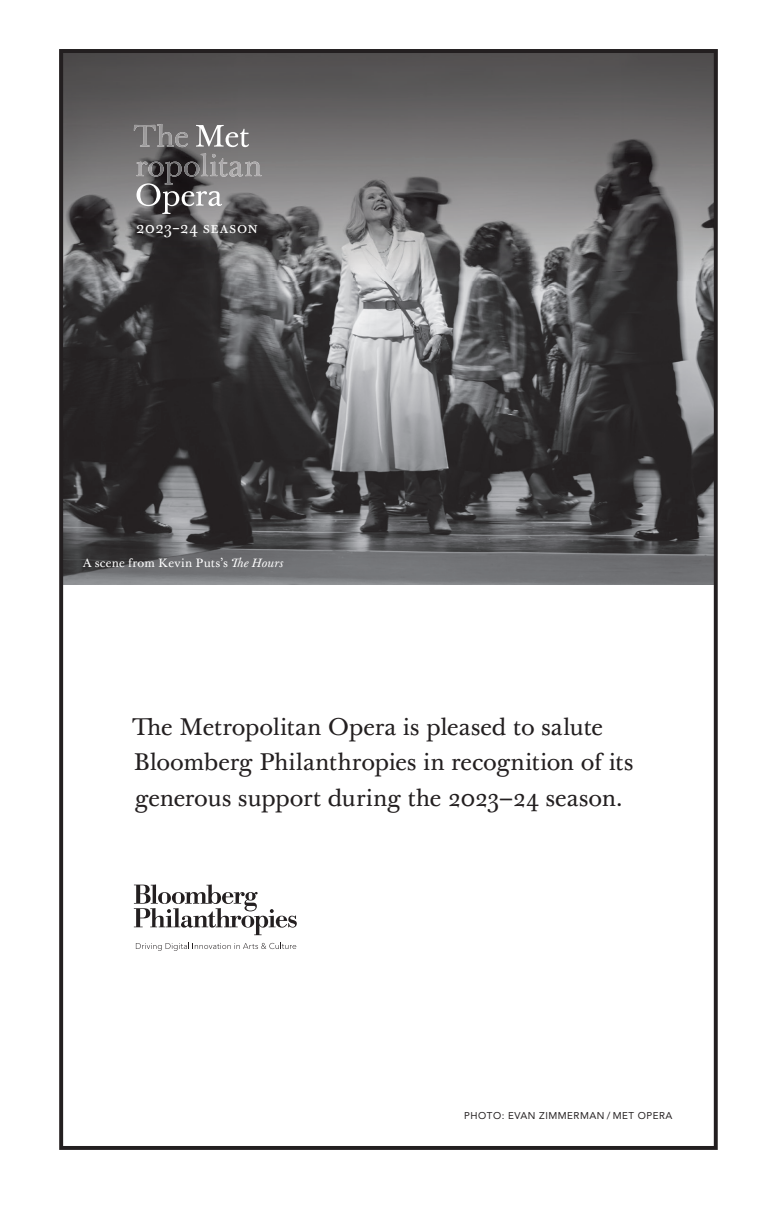
<style>
.page{position:relative;width:774px;height:1224px;background:#fff}
.page>*{position:absolute;margin:0;border:0;box-sizing:border-box;transform-origin:0 0}
.t1{font:23.6px/35.4px "Baskerville Ten Pro";letter-spacing:-.005em;color:#231f20}
.t2{font:15.8px "Baskerville Ten Pro";letter-spacing:.03em;color:#fff}
.t3{font:11.8px "Baskerville Ten Pro";letter-spacing:.025em;color:#fff}
.t4{font:9.8px "Avenir LT Pro";letter-spacing:.05em;color:#231f20}
.s1{font-style:italic}
</style>
<div class="page">
<img style="left:64px;top:281px;width:649px;height:304px">
<svg style="left:136px;top:943px;width:160px;height:8px"></svg>
<svg style="left:134px;top:884px;width:163px;height:51px"></svg>
<svg style="left:64px;top:54px;width:649px;height:227px;background:#6a6869"></svg>
<img style="left:134px;top:124px;width:54px;height:23px">
<svg style="left:196px;top:125px;width:53px;height:22px"></svg>
<img style="left:165px;top:153px;width:97px;height:31px">
<svg style="left:137px;top:183px;width:85px;height:31px;background:#797779"></svg>
<div style="left:59px;top:49px;width:659px;height:1101px;border:4px solid #231f20"></div>
<p class="t2" style="left:136px;top:218px;width:123px">2023–24 SeaSon</p>
<p class="t3" style="left:83px;top:555px;width:202px">A scene from Kevin Puts’s <span class="s1">The Hours</span></p>
<p class="t1" style="left:132px;top:710px;width:503px">The Metropolitan Opera is pleased to salute<br>Bloomberg Philanthropies in recognition of its generous support during the 2023–24 season.</p>
<p class="t4" style="left:464px;top:1110px;width:210px">PHOTO: EVAN ZIMMERMAN / MET OPERA</p>
</div>
